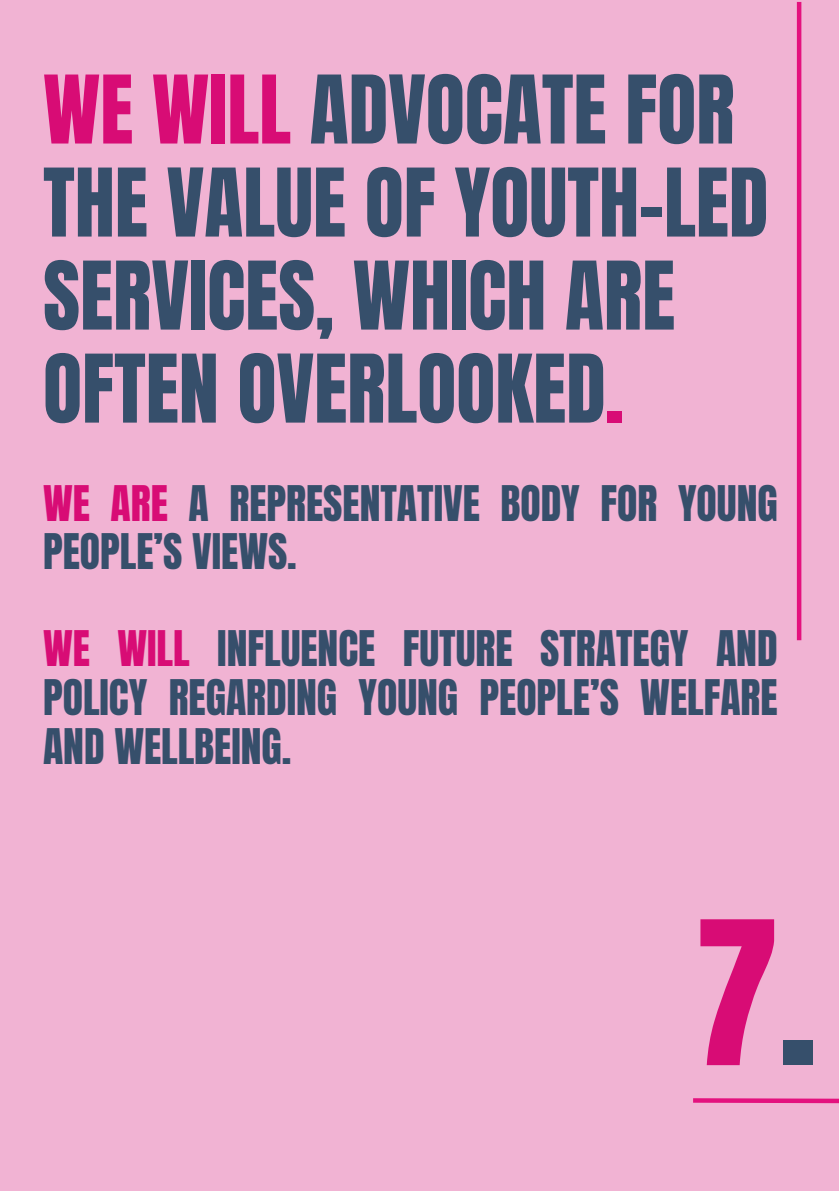
<style>
.page{position:relative;width:839px;height:1191px;background:#fff}
.page>*{position:absolute;margin:0;border:0;box-sizing:border-box;transform-origin:0 0}
.t1{font:169.6px "Anton";color:#d80c75}
.t2{font:80.4px/93px "Anton";color:#364f6b}
.t3{font:41.8px/48.6px "Anton";color:#364f6b;text-align:justify}
.s1{color:#d80c75}
.s2{color:#364f6b}
</style>
<div class="page">
<div style="left:0;top:0;width:838px;height:1191px;background:#f1b3d3"></div>
<svg style="left:693px;top:1098px;width:145px;height:6px"></svg>
<div style="left:796px;top:2px;width:5px;height:638px;background:#e4117e"></div>
<p class="t2" style="left:43px;top:65px;width:727px"><span class="s1">WE WILL</span> ADVOCATE FOR<br>THE VALUE OF YOUTH-LED<br>SERVICES, WHICH ARE<br>OFTEN OVERLOOKED<span class="s1">.</span></p>
<p class="t3" style="left:43px;top:479px;width:736px"><span class="s1">WE ARE</span> A REPRESENTATIVE BODY FOR YOUNG<br>PEOPLE’S VIEWS.</p>
<p class="t3" style="left:43px;top:625px;width:736px"><span class="s1">WE WILL</span> INFLUENCE FUTURE STRATEGY AND POLICY REGARDING YOUNG PEOPLE’S WELFARE AND WELLBEING.</p>
<p class="t1" style="left:694px;top:872px;width:124px">7<span class="s2">.</span></p>
</div>
